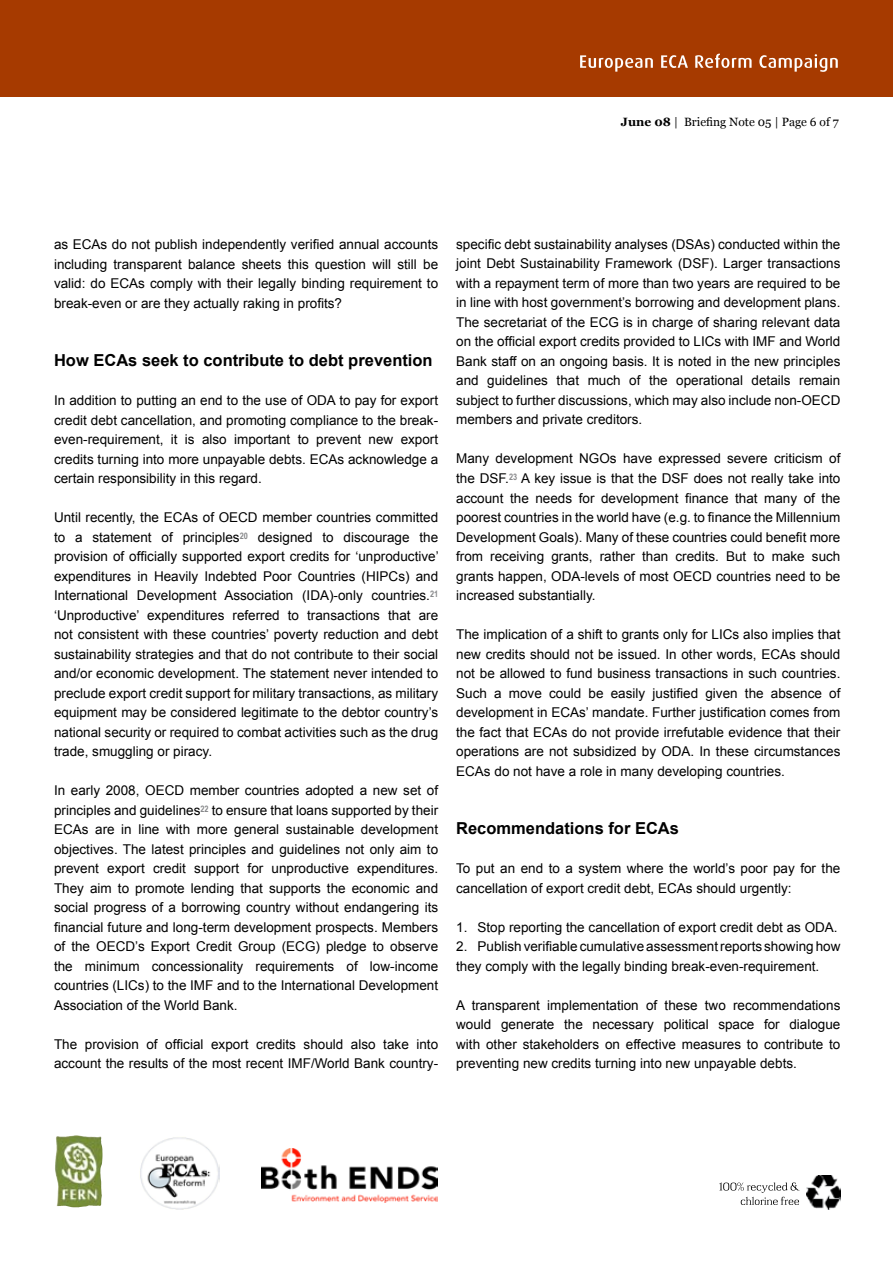
<style>
.page{position:relative;width:893px;height:1263px;background:#fff}
.page>*{position:absolute;margin:0;border:0;box-sizing:border-box;transform-origin:0 0}
.t1{font:700 16.5px "Arial";color:#000}
.t2{font:13.5px/19.5px "Arial";color:#000;text-align:justify}
.t3{font:12px "Georgia";color:#000}
.s1{font-weight:700}
</style>
<div class="page">
<div style="left:0;top:0;width:893px;height:96px;background:#a63a00"></div>
<img style="left:806px;top:1175px;width:34px;height:34px">
<img style="left:55px;top:1135px;width:48px;height:72px">
<img style="left:140px;top:1137px;width:80px;height:72px">
<svg style="left:580px;top:53px;width:258px;height:19px"></svg>
<svg style="left:719px;top:1182px;width:81px;height:23px"></svg>
<img style="left:261px;top:1148px;width:176px;height:54px">
<p class="t3" style="left:621px;top:115px;width:219px"><span class="s1">June 08</span> | Briefing Note 05 | Page 6 of 7</p>
<p class="t2" style="left:54px;top:235px;width:386px">as ECAs do not publish independently verified annual accounts including transparent balance sheets this question will still be valid: do ECAs comply with their legally binding requirement to break-even or are they actually raking in profits?</p>
<p class="t1" style="left:54px;top:349px;width:380px">How ECAs seek to contribute to debt prevention</p>
<p class="t2" style="left:54px;top:391px;width:386px">In addition to putting an end to the use of ODA to pay for export credit debt cancellation, and promoting compliance to the break&shy;even-requirement, it is also important to prevent new export credits turning into more unpayable debts. ECAs acknowledge a certain responsibility in this regard.</p>
<p class="t2" style="left:54px;top:508px;width:386px">Until recently, the ECAs of OECD member countries committed to a statement of principles<sup>20</sup> designed to discourage the provision of officially supported export credits for ‘unproductive’ expenditures in Heavily Indebted Poor Countries (HIPCs) and International Development Association (IDA)-only countries.<sup>21 </sup>‘Unproductive’ expenditures referred to transactions that are not consistent with these countries’ poverty reduction and debt sustainability strategies and that do not contribute to their social and/or economic development. The statement never intended to preclude export credit support for military transactions, as military equipment may be considered legitimate to the debtor country’s national security or required to combat activities such as the drug trade, smuggling or piracy.</p>
<p class="t2" style="left:54px;top:781px;width:386px">In early 2008, OECD member countries adopted a new set of principles and guidelines<sup>22</sup> to ensure that loans supported by their ECAs are in line with more general sustainable development objectives. The latest principles and guidelines not only aim to prevent export credit support for unproductive expenditures.<br>They aim to promote lending that supports the economic and social progress of a borrowing country without endangering its financial future and long-term development prospects. Members of the OECD’s Export Credit Group (ECG) pledge to observe the minimum concessionality requirements of low-income countries (LICs) to the IMF and to the International Development Association of the World Bank.</p>
<p class="t2" style="left:54px;top:1034px;width:386px">The provision of official export credits should also take into account the results of the most recent IMF/World Bank country-</p>
<p class="t2" style="left:456px;top:235px;width:386px">specific debt sustainability analyses (DSAs) conducted within the joint Debt Sustainability Framework (DSF). Larger transactions with a repayment term of more than two years are required to be in line with host government’s borrowing and development plans.<br>The secretariat of the ECG is in charge of sharing relevant data on the official export credits provided to LICs with IMF and World Bank staff on an ongoing basis. It is noted in the new principles and guidelines that much of the operational details remain subject to further discussions, which may also include non-OECD members and private creditors.</p>
<p class="t2" style="left:456px;top:449px;width:386px">Many development NGOs have expressed severe criticism of the DSF.<sup>23</sup> A key issue is that the DSF does not really take into account the needs for development finance that many of the poorest countries in the world have (e.g. to finance the Millennium Development Goals). Many of these countries could benefit more from receiving grants, rather than credits. But to make such grants happen, ODA-levels of most OECD countries need to be increased substantially.</p>
<p class="t2" style="left:456px;top:625px;width:386px">The implication of a shift to grants only for LICs also implies that new credits should not be issued. In other words, ECAs should not be allowed to fund business transactions in such countries.<br>Such a move could be easily justified given the absence of development in ECAs’ mandate. Further justification comes from the fact that ECAs do not provide irrefutable evidence that their operations are not subsidized by ODA. In these circumstances ECAs do not have a role in many developing countries.</p>
<p class="t1" style="left:456px;top:817px;width:224px">Recommendations for ECAs</p>
<p class="t2" style="left:456px;top:859px;width:386px">To put an end to a system where the world’s poor pay for the cancellation of export credit debt, ECAs should urgently:</p>
<p class="t2" style="left:456px;top:917px;width:383px">1. Stop reporting the cancellation of export credit debt as ODA.</p>
<p class="t2" style="left:456px;top:937px;width:386px">2. Publish verifiable cumulative assessment reports showing how they comply with the legally binding break-even-requirement.</p>
<p class="t2" style="left:456px;top:995px;width:386px">A transparent implementation of these two recommendations would generate the necessary political space for dialogue with other stakeholders on effective measures to contribute to preventing new credits turning into new unpayable debts.</p>
</div>
